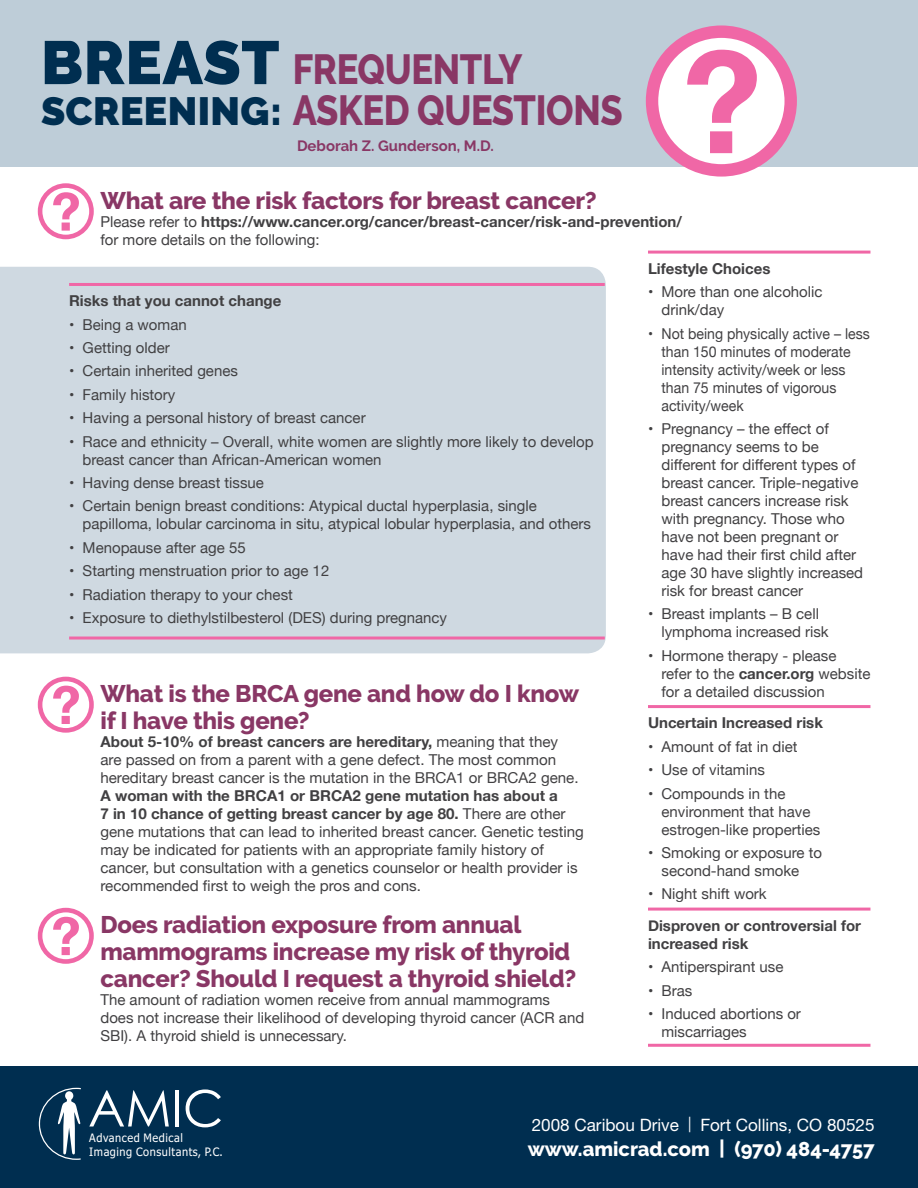
<style>
.page{position:relative;width:918px;height:1188px;background:#fff}
.page>*{position:absolute;margin:0;border:0;box-sizing:border-box;transform-origin:0 0}
.t1{font:700 141.6px "Helvetica Neue";color:#f067a6}
.t2{font:900 60.9px "Raleway";letter-spacing:.01em;color:#002e50}
.t3{font:700 52.5px "Helvetica Neue";color:#f067a6}
.t4{font:800 42px/40.5px "Raleway";letter-spacing:-.01em;color:#893765;scale:.86 1}
.t5{font:800 24px/27px "Raleway";letter-spacing:-.01em;color:#893765}
.t6{font:800 20.1px "Raleway";color:#fff}
.t7{font:17.1px "Helvetica Neue LT Std";color:#fff}
.t8{font:15px/18px "Helvetica Neue";color:#414042}
.t9{font:700 15px/18px "Helvetica Neue";color:#414042}
.t10{font:15px/18px "Helvetica Neue";color:#414042;scale:.94 1}
.t11{font:700 14.85px "Raleway";color:#893765}
.t12{font:11.7px/14px "Tahoma";letter-spacing:.05em;color:#fff;scale:.94 1}
.s1{font-weight:900;font-size:39.3px;color:#002e50}
.s2{font-weight:400}
.s3{font-weight:700}
.s4{font-family:"Raleway"}
</style>
<div class="page">
<div style="left:0;top:267px;width:606px;height:386px;background:#cfd9e1"></div>
<div style="left:0;top:0;width:918px;height:166px;background:#becdd8"></div>
<div style="left:0;top:1066px;width:918px;height:122px;background:#002e50"></div>
<svg style="left:89px;top:1090px;width:80px;height:37px"></svg>
<hr style="left:175px;top:1090px;width:4px;height:37px;background:#fff">
<svg style="left:186px;top:1089px;width:35px;height:38px"></svg>
<svg style="left:39px;top:1088px;width:42px;height:72px"></svg>
<div style="left:652px;top:32px;width:139px;height:138px;background:#fff;border-radius:50%"></div>
<div style="left:646px;top:25px;width:151px;height:152px;border:12px solid #f067a6;border-radius:50%"></div>
<div style="left:38px;top:677px;width:56px;height:56px;border:5px solid #f067a6;border-radius:50%"></div>
<div style="left:38px;top:183px;width:56px;height:56px;border:5px solid #f067a6;border-radius:50%"></div>
<div style="left:38px;top:908px;width:56px;height:56px;border:5px solid #f067a6;border-radius:50%"></div>
<hr style="left:69px;top:283px;width:536px;height:3px;background:#f067a6">
<hr style="left:69px;top:637px;width:536px;height:3px;background:#f067a6">
<hr style="left:648px;top:251px;width:222px;height:3px;background:#f067a6">
<hr style="left:648px;top:705px;width:222px;height:3px;background:#f067a6">
<hr style="left:648px;top:908px;width:222px;height:3px;background:#f067a6">
<hr style="left:648px;top:1044px;width:222px;height:3px;background:#f067a6">
<h2 class="t2" style="left:41px;top:27px;width:240px">BREAST</h2>
<h3 class="t4" style="left:41px;top:49px;width:678px;text-indent:252px">Frequently<br><span class="s1">SCREENING:</span> Asked Questions</h3>
<p class="t11" style="left:297px;top:138px;width:198px">Deborah Z. Gunderson, M.D.</p>
<h1 class="t1" style="left:683px;top:-8px;width:80px">?</h1>
<h3 class="t3" style="left:51px;top:171px;width:31px">?</h3>
<h3 class="t5" style="left:100px;top:187px;width:498px">What are the risk factors for breast cancer?</h3>
<p class="t9" style="left:100px;top:213px;width:583px"><span class="s2">Please refer to</span> https://www.cancer.org/cancer/breast-cancer/risk-and-prevention/</p>
<p class="t8" style="left:100px;top:231px;width:221px">for more details on the following:</p>
<p class="t9" style="left:69px;top:292px;width:214px">Risks that you cannot change</p>
<p class="t8" style="left:69px;top:316px;width:119px">• Being a woman</p>
<p class="t8" style="left:69px;top:340px;width:102px">• Getting older</p>
<p class="t8" style="left:69px;top:363px;width:170px">• Certain inherited genes</p>
<p class="t8" style="left:69px;top:386px;width:108px">• Family history</p>
<p class="t8" style="left:69px;top:410px;width:298px">• Having a personal history of breast cancer</p>
<p class="t8" style="left:83px;top:433px;width:513px;text-indent:-14px">• Race and ethnicity – Overall, white women are slightly more likely to develop breast cancer than African-American women</p>
<p class="t8" style="left:69px;top:475px;width:196px">• Having dense breast tissue</p>
<p class="t8" style="left:83px;top:498px;width:510px;text-indent:-14px">• Certain benign breast conditions: Atypical ductal hyperplasia, single papilloma, lobular carcinoma in situ, atypical lobular hyperplasia, and others</p>
<p class="t8" style="left:69px;top:539px;width:178px">• Menopause after age 55</p>
<p class="t8" style="left:69px;top:563px;width:262px">• Starting menstruation prior to age 12</p>
<p class="t8" style="left:69px;top:586px;width:225px">• Radiation therapy to your chest</p>
<p class="t8" style="left:69px;top:610px;width:380px">• Exposure to diethylstilbesterol (DES) during pregnancy</p>
<h3 class="t3" style="left:51px;top:664px;width:31px">?</h3>
<h3 class="t3" style="left:51px;top:895px;width:31px">?</h3>
<h3 class="t5" style="left:100px;top:680px;width:480px">What is the BRCA gene and how do I know if I have this gene?</h3>
<p class="t8" style="left:100px;top:733px;width:480px"><span class="s3">About 5-10% of breast cancers are hereditary,</span> meaning that they are passed on from a parent with a gene defect. The most common hereditary breast cancer is the mutation in the BRCA1 or BRCA2 gene.</p>
<p class="t8" style="left:100px;top:787px;width:485px"><span class="s3">A woman with the BRCA1 or BRCA2 gene mutation has about a<br>7 in 10 chance of getting breast cancer by age 80.</span> There are other gene mutations that can lead to inherited breast cancer. Genetic testing may be indicated for patients with an appropriate family history of cancer, but consultation with a genetics counselor or health provider is recommended first to weigh the pros and cons.</p>
<h3 class="t5" style="left:100px;top:911px;width:477px">Does radiation exposure from annual mammograms increase my risk of thyroid cancer? Should I request a thyroid shield?</h3>
<p class="t8" style="left:100px;top:992px;width:485px">The amount of radiation women receive from annual mammograms does not increase their likelihood of developing thyroid cancer (ACR and<br>SBI). A thyroid shield is unnecessary.</p>
<p class="t9" style="left:648px;top:260px;width:124px">Lifestyle Choices</p>
<p class="t8" style="left:662px;top:284px;width:163px;text-indent:-14px">• More than one alcoholic drink/day</p>
<p class="t10" style="left:661px;top:325px;width:223px;text-indent:-13px">• Not being physically active – less than 150 minutes of moderate intensity activity/week or less than 75 minutes of vigorous activity/week</p>
<p class="t8" style="left:662px;top:421px;width:203px;text-indent:-14px">• Pregnancy – the effect of pregnancy seems to be different for different types of breast cancer. Triple-negative breast cancers increase risk with pregnancy. Those who have not been pregnant or have had their first child after age 30 have slightly increased risk for breast cancer</p>
<p class="t8" style="left:662px;top:606px;width:169px;text-indent:-14px">• Breast implants – B cell lymphoma increased risk</p>
<p class="t8" style="left:662px;top:647px;width:210px;text-indent:-14px">• Hormone therapy - please refer to the <span class="s3">cancer.org</span> website for a detailed discussion</p>
<p class="t9" style="left:648px;top:714px;width:176px">Uncertain Increased risk</p>
<p class="t8" style="left:648px;top:738px;width:151px">• Amount of fat in diet</p>
<p class="t8" style="left:648px;top:762px;width:118px">• Use of vitamins</p>
<p class="t8" style="left:662px;top:785px;width:160px;text-indent:-14px">• Compounds in the environment that have estrogen-like properties</p>
<p class="t8" style="left:662px;top:844px;width:162px;text-indent:-14px">• Smoking or exposure to second-hand smoke</p>
<p class="t8" style="left:648px;top:886px;width:120px">• Night shift work</p>
<p class="t9" style="left:648px;top:917px;width:215px">Disproven or controversial for increased risk</p>
<p class="t8" style="left:648px;top:959px;width:137px">• Antiperspirant use</p>
<p class="t8" style="left:648px;top:982px;width:46px">• Bras</p>
<p class="t8" style="left:662px;top:1006px;width:141px;text-indent:-14px">• Induced abortions or miscarriages</p>
<p class="t12" style="left:89px;top:1130px;width:143px">Advanced Medical<br>Imaging Consultants, P.C.</p>
<p class="t7" style="left:532px;top:1115px;width:344px">2008 Caribou Drive <span class="s4">|</span> Fort Collins, CO 80525</p>
<h3 class="t6" style="left:528px;top:1137px;width:348px">www.amicrad.com | (970) 484-4757</h3>
</div>
